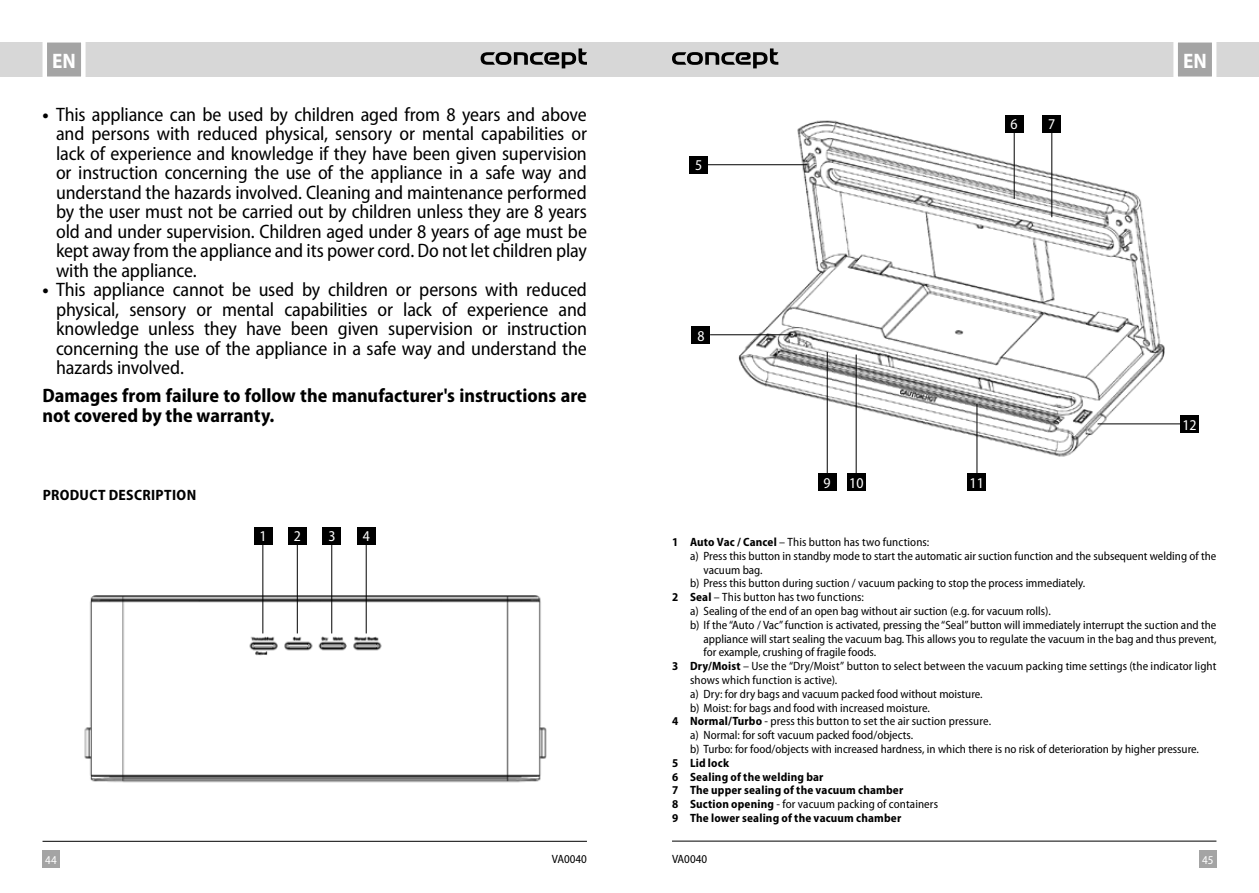
<style>
.page{position:relative;width:1259px;height:893px;background:#fff}
.page>*{position:absolute;margin:0;border:0;box-sizing:border-box;transform-origin:0 0}
.t1{font:700 semi-condensed 21px "Myriad Pro";color:#fff}
.t2{font:semi-condensed 19.5px/19.5px "Myriad Pro";letter-spacing:-.01em;color:#000;text-align:justify}
.t3{font:700 semi-condensed 19.5px/19.5px "Myriad Pro";color:#000}
.t4{font:700 semi-condensed 15px "Myriad Pro";letter-spacing:.025em;color:#000}
.t5{font:semi-condensed 15px "Myriad Pro";color:#fff}
.t6{font:semi-condensed 12px "Myriad Pro";color:#000}
.t7{font:700 semi-condensed 12px/13.8px "Myriad Pro";letter-spacing:.015em;color:#000}
.t8{font:semi-condensed 12px "Myriad Pro";color:#fff}
.s1{font-weight:700}
.s2{font-weight:400}
</style>
<div class="page">
<div style="left:629px;top:43px;width:630px;height:34px;background:#d7d7d7"></div>
<div style="left:0;top:43px;width:629px;height:34px;background:#d7d7d7"></div>
<div style="left:43px;top:850px;width:17px;height:17px;background:#a4a4a4"></div>
<div style="left:1199px;top:850px;width:17px;height:17px;background:#a4a4a4"></div>
<svg style="left:1171px;top:42px;width:47px;height:35px;background:#bbb"></svg>
<svg style="left:40px;top:42px;width:48px;height:35px;background:#bcbcbc"></svg>
<hr style="left:672px;top:841px;width:544px;height:1px;background:#000">
<hr style="left:43px;top:841px;width:544px;height:1px;background:#000">
<svg style="left:480px;top:48px;width:107px;height:20px"></svg>
<svg style="left:672px;top:48px;width:106px;height:20px"></svg>
<img style="left:84px;top:593px;width:463px;height:190px">
<div style="left:254px;top:527px;width:18px;height:18px;background:#000"></div>
<hr style="left:263px;top:543px;width:1px;height:90px;background:#000">
<div style="left:288px;top:527px;width:19px;height:18px;background:#000"></div>
<hr style="left:297px;top:543px;width:1px;height:90px;background:#000">
<div style="left:323px;top:527px;width:18px;height:18px;background:#000"></div>
<hr style="left:331px;top:543px;width:1px;height:90px;background:#000">
<div style="left:357px;top:527px;width:18px;height:18px;background:#000"></div>
<hr style="left:366px;top:543px;width:1px;height:90px;background:#000">
<img style="left:712px;top:115px;width:468px;height:347px">
<hr style="left:1014px;top:133px;width:1px;height:66px;background:#000">
<hr style="left:1051px;top:133px;width:1px;height:84px;background:#000">
<hr style="left:1097px;top:424px;width:83px;height:1px;background:#000">
<hr style="left:710px;top:334px;width:83px;height:1px;background:#000">
<hr style="left:708px;top:164px;width:99px;height:1px;background:#000">
<hr style="left:827px;top:352px;width:1px;height:122px;background:#000">
<hr style="left:856px;top:355px;width:1px;height:119px;background:#000">
<hr style="left:976px;top:404px;width:1px;height:70px;background:#000">
<div style="left:1005px;top:115px;width:18px;height:18px;background:#000"></div>
<div style="left:1042px;top:115px;width:19px;height:18px;background:#000"></div>
<div style="left:1180px;top:415px;width:18px;height:18px;background:#000"></div>
<div style="left:967px;top:474px;width:19px;height:17px;background:#000"></div>
<div style="left:847px;top:474px;width:18px;height:17px;background:#000"></div>
<div style="left:818px;top:474px;width:18px;height:17px;background:#000"></div>
<div style="left:692px;top:326px;width:18px;height:18px;background:#000"></div>
<div style="left:689px;top:156px;width:19px;height:18px;background:#000"></div>
<h1 class="t1" style="left:52px;top:50px;width:25px">EN</h1>
<h1 class="t1" style="left:1183px;top:50px;width:25px">EN</h1>
<p class="t2" style="left:56px;top:105px;width:532px;text-indent:-13px"><span class="s1">•</span> This appliance can be used by children aged from 8 years and above and persons with reduced physical, sensory or mental capabilities or lack of experience and knowledge if they have been given supervision or instruction concerning the use of the appliance in a safe way and understand the hazards involved. Cleaning and maintenance performed by the user must not be carried out by children unless they are 8 years old and under supervision. Children aged under 8 years of age must be kept away from the appliance and its power cord. Do not let children play with the appliance.</p>
<p class="t2" style="left:56px;top:281px;width:532px;text-indent:-13px"><span class="s1">•</span> This appliance cannot be used by children or persons with reduced physical, sensory or mental capabilities or lack of experience and knowledge unless they have been given supervision or instruction concerning the use of the appliance in a safe way and understand the hazards involved.</p>
<h2 class="t3" style="left:43px;top:386px;width:546px">Damages from failure to follow the manufacturer's instructions are not covered by the warranty.</h2>
<p class="t4" style="left:43px;top:486px;width:155px">PRODUCT DESCRIPTION</p>
<p class="t5" style="left:259px;top:528px;width:9px">1</p>
<p class="t5" style="left:294px;top:528px;width:9px">2</p>
<p class="t5" style="left:328px;top:528px;width:9px">3</p>
<p class="t5" style="left:363px;top:528px;width:9px">4</p>
<p class="t5" style="left:695px;top:157px;width:9px">5</p>
<p class="t5" style="left:697px;top:327px;width:9px">8</p>
<p class="t5" style="left:1010px;top:116px;width:9px">6</p>
<p class="t5" style="left:1048px;top:116px;width:9px">7</p>
<p class="t5" style="left:823px;top:475px;width:41px">9 10</p>
<p class="t5" style="left:969px;top:475px;width:16px">11</p>
<p class="t5" style="left:1182px;top:417px;width:16px">12</p>
<p class="t6" style="left:672px;top:535px;width:259px"><span class="s1">1 Auto Vac / Cancel</span> – This button has two functions:</p>
<p class="t6" style="left:690px;top:549px;width:528px">a) Press this button in standby mode to start the automatic air suction function and the subsequent welding of the</p>
<p class="t6" style="left:703px;top:563px;width:61px">vacuum bag.</p>
<p class="t6" style="left:690px;top:577px;width:397px">b) Press this button during suction / vacuum packing to stop the process immediately.</p>
<p class="t6" style="left:672px;top:591px;width:193px"><span class="s1">2 Seal</span> – This button has two functions:</p>
<p class="t6" style="left:690px;top:604px;width:362px">a) Sealing of the end of an open bag without air suction (e.g. for vacuum rolls).</p>
<p class="t6" style="left:690px;top:618px;width:528px">b) If the “Auto / Vac” function is activated, pressing the “Seal” button will immediately interrupt the suction and the</p>
<p class="t6" style="left:703px;top:632px;width:514px">appliance will start sealing the vacuum bag. This allows you to regulate the vacuum in the bag and thus prevent,</p>
<p class="t6" style="left:703px;top:646px;width:174px">for example, crushing of fragile foods.</p>
<p class="t6" style="left:672px;top:660px;width:546px"><span class="s1">3 Dry/Moist</span> – Use the “Dry/Moist” button to select between the vacuum packing time settings (the indicator light</p>
<p class="t6" style="left:690px;top:673px;width:149px">shows which function is active).</p>
<p class="t6" style="left:690px;top:687px;width:294px">a) Dry: for dry bags and vacuum packed food without moisture.</p>
<p class="t6" style="left:690px;top:701px;width:241px">b) Moist: for bags and food with increased moisture.</p>
<p class="t6" style="left:672px;top:715px;width:320px"><span class="s1">4 Normal/Turbo</span> - press this button to set the air suction pressure.</p>
<p class="t6" style="left:690px;top:729px;width:225px">a) Normal: for soft vacuum packed food/objects.</p>
<p class="t6" style="left:690px;top:742px;width:510px">b) Turbo: for food/objects with increased hardness, in which there is no risk of deterioration by higher pressure.</p>
<p class="t7" style="left:672px;top:756px;width:268px">5 Lid lock<br>6 Sealing of the welding bar<br>7 The upper sealing of the vacuum chamber<br>8 Suction opening <span class="s2">- for vacuum packing of containers </span>9 The lower sealing of the vacuum chamber</p>
<p class="t6" style="left:552px;top:852px;width:37px">VA0040</p>
<p class="t6" style="left:672px;top:852px;width:37px">VA0040</p>
<p class="t8" style="left:45px;top:853px;width:13px">44</p>
<p class="t8" style="left:1202px;top:853px;width:13px">45</p>
</div>
